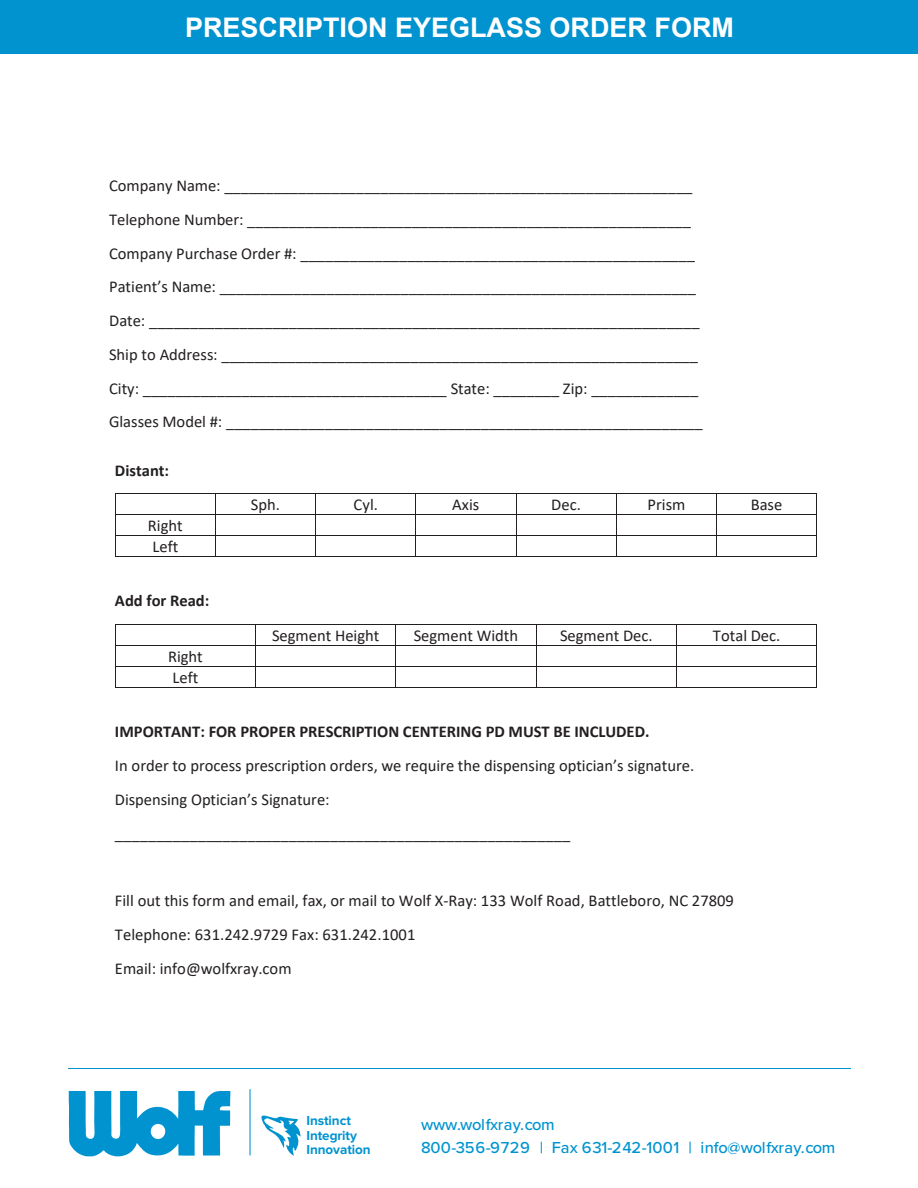
<style>
.page{position:relative;width:918px;height:1188px;background:#fff}
.page>*{position:absolute;margin:0;border:0;box-sizing:border-box;transform-origin:0 0}
.t1{font:700 27px "Arial";color:#fff}
.t2{font:16.5px/33.8px "Calibri";color:#231f20}
.t3{font:700 16.5px "Calibri";color:#231f20}
.t4{font:500 16.5px/22.5px "Proxima Nova";letter-spacing:-.015em;color:#0093d0}
.t5{font:700 13.5px/14.4px "Proxima Nova";letter-spacing:-.005em;color:#0093d0}
</style>
<div class="page">
<svg style="left:69px;top:1091px;width:161px;height:65px"></svg>
<svg style="left:261px;top:1116px;width:39px;height:40px"></svg>
<hr style="left:68px;top:1068px;width:782px;height:1px;background:#0093d0">
<div style="left:0;top:0;width:918px;height:54px;background:#0093d0"></div>
<hr style="left:116px;top:494px;width:99px;height:1px;background:#231f20">
<hr style="left:216px;top:494px;width:99px;height:1px;background:#231f20">
<hr style="left:316px;top:494px;width:99px;height:1px;background:#231f20">
<hr style="left:416px;top:494px;width:100px;height:1px;background:#231f20">
<hr style="left:516px;top:494px;width:100px;height:1px;background:#231f20">
<hr style="left:617px;top:494px;width:99px;height:1px;background:#231f20">
<hr style="left:717px;top:494px;width:99px;height:1px;background:#231f20">
<hr style="left:116px;top:514px;width:99px;height:1px;background:#231f20">
<hr style="left:216px;top:514px;width:99px;height:1px;background:#231f20">
<hr style="left:316px;top:514px;width:99px;height:1px;background:#231f20">
<hr style="left:416px;top:514px;width:100px;height:1px;background:#231f20">
<hr style="left:516px;top:514px;width:100px;height:1px;background:#231f20">
<hr style="left:617px;top:514px;width:99px;height:1px;background:#231f20">
<hr style="left:717px;top:514px;width:99px;height:1px;background:#231f20">
<hr style="left:116px;top:535px;width:99px;height:1px;background:#231f20">
<hr style="left:216px;top:535px;width:99px;height:1px;background:#231f20">
<hr style="left:316px;top:535px;width:99px;height:1px;background:#231f20">
<hr style="left:416px;top:535px;width:100px;height:1px;background:#231f20">
<hr style="left:516px;top:535px;width:100px;height:1px;background:#231f20">
<hr style="left:617px;top:535px;width:99px;height:1px;background:#231f20">
<hr style="left:717px;top:535px;width:99px;height:1px;background:#231f20">
<svg style="left:115px;top:494px;width:1px;height:63px"></svg>
<hr style="left:116px;top:556px;width:99px;height:1px;background:#231f20">
<svg style="left:215px;top:494px;width:1px;height:63px"></svg>
<hr style="left:216px;top:556px;width:99px;height:1px;background:#231f20">
<svg style="left:315px;top:494px;width:1px;height:63px"></svg>
<hr style="left:316px;top:556px;width:99px;height:1px;background:#231f20">
<svg style="left:415px;top:494px;width:1px;height:63px"></svg>
<hr style="left:416px;top:556px;width:100px;height:1px;background:#231f20">
<svg style="left:516px;top:495px;width:1px;height:61px"></svg>
<hr style="left:516px;top:556px;width:100px;height:1px;background:#231f20">
<svg style="left:616px;top:494px;width:1px;height:63px"></svg>
<hr style="left:617px;top:556px;width:99px;height:1px;background:#231f20">
<svg style="left:716px;top:494px;width:1px;height:63px"></svg>
<hr style="left:717px;top:556px;width:99px;height:1px;background:#231f20">
<svg style="left:816px;top:494px;width:1px;height:63px"></svg>
<hr style="left:116px;top:624px;width:139px;height:1px;background:#231f20">
<hr style="left:256px;top:624px;width:139px;height:1px;background:#231f20">
<hr style="left:396px;top:624px;width:140px;height:1px;background:#231f20">
<hr style="left:537px;top:624px;width:139px;height:1px;background:#231f20">
<hr style="left:677px;top:624px;width:139px;height:1px;background:#231f20">
<hr style="left:116px;top:645px;width:139px;height:1px;background:#231f20">
<hr style="left:256px;top:645px;width:139px;height:1px;background:#231f20">
<hr style="left:396px;top:645px;width:140px;height:1px;background:#231f20">
<hr style="left:537px;top:645px;width:139px;height:1px;background:#231f20">
<hr style="left:677px;top:645px;width:139px;height:1px;background:#231f20">
<hr style="left:116px;top:666px;width:139px;height:1px;background:#231f20">
<hr style="left:256px;top:666px;width:139px;height:1px;background:#231f20">
<hr style="left:396px;top:666px;width:140px;height:1px;background:#231f20">
<hr style="left:537px;top:666px;width:139px;height:1px;background:#231f20">
<hr style="left:677px;top:666px;width:139px;height:1px;background:#231f20">
<svg style="left:115px;top:624px;width:1px;height:64px"></svg>
<hr style="left:116px;top:687px;width:139px;height:1px;background:#231f20">
<svg style="left:255px;top:624px;width:1px;height:64px"></svg>
<hr style="left:256px;top:687px;width:139px;height:1px;background:#231f20">
<svg style="left:395px;top:624px;width:1px;height:64px"></svg>
<hr style="left:396px;top:687px;width:140px;height:1px;background:#231f20">
<svg style="left:536px;top:624px;width:1px;height:64px"></svg>
<hr style="left:537px;top:687px;width:139px;height:1px;background:#231f20">
<svg style="left:676px;top:624px;width:1px;height:64px"></svg>
<hr style="left:677px;top:687px;width:139px;height:1px;background:#231f20">
<svg style="left:816px;top:624px;width:1px;height:64px"></svg>
<h1 class="t1" style="left:185px;top:9px;width:551px">PRESCRIPTION EYEGLASS ORDER FORM</h1>
<p class="t2" style="left:109px;top:168px;width:595px">Company Name: _________________________________________________________ Telephone Number: ______________________________________________________ Company Purchase Order #: ________________________________________________ Patient’s Name: __________________________________________________________ Date: ___________________________________________________________________ Ship to Address: __________________________________________________________ City: _____________________________________ State: ________ Zip: _____________ Glasses Model #: __________________________________________________________</p>
<p class="t3" style="left:115px;top:458px;width:56px">Distant:</p>
<p class="t2" style="left:251px;top:487px;width:31px">Sph.</p>
<p class="t2" style="left:354px;top:487px;width:26px">Cyl.</p>
<p class="t2" style="left:452px;top:487px;width:28px">Axis</p>
<p class="t2" style="left:551px;top:487px;width:31px">Dec.</p>
<p class="t2" style="left:648px;top:487px;width:39px">Prism</p>
<p class="t2" style="left:751px;top:487px;width:33px">Base</p>
<p class="t2" style="left:148px;top:514px;width:36px;line-height:20.9px">Right<br>Left</p>
<p class="t3" style="left:115px;top:589px;width:96px">Add for Read:</p>
<p class="t2" style="left:168px;top:645px;width:36px;line-height:21px">Right<br>Left</p>
<p class="t2" style="left:272px;top:618px;width:109px">Segment Height</p>
<p class="t2" style="left:414px;top:618px;width:106px">Segment Width</p>
<p class="t2" style="left:560px;top:618px;width:94px">Segment Dec.</p>
<p class="t2" style="left:713px;top:618px;width:69px">Total Dec.</p>
<p class="t3" style="left:115px;top:720px;width:536px">IMPORTANT: FOR PROPER PRESCRIPTION CENTERING PD MUST BE INCLUDED.</p>
<p class="t2" style="left:115px;top:748px;width:581px">In order to process prescription orders, we require the dispensing optician’s signature.<br>Dispensing Optician’s Signature: _______________________________________________________</p>
<p class="t2" style="left:115px;top:883px;width:621px">Fill out this form and email, fax, or mail to Wolf X-Ray: 133 Wolf Road, Battleboro, NC 27809<br>Telephone: 631.242.9729 Fax: 631.242.1001<br>Email: info@wolfxray.com</p>
<p class="t5" style="left:306px;top:1114px;width:66px">Instinct<br>Integrity<br>Innovation</p>
<p class="t4" style="left:421px;top:1114px;width:416px">www.wolfxray.com<br>800-356-9729 | Fax 631-242-1001 | info@wolfxray.com</p>
</div>
